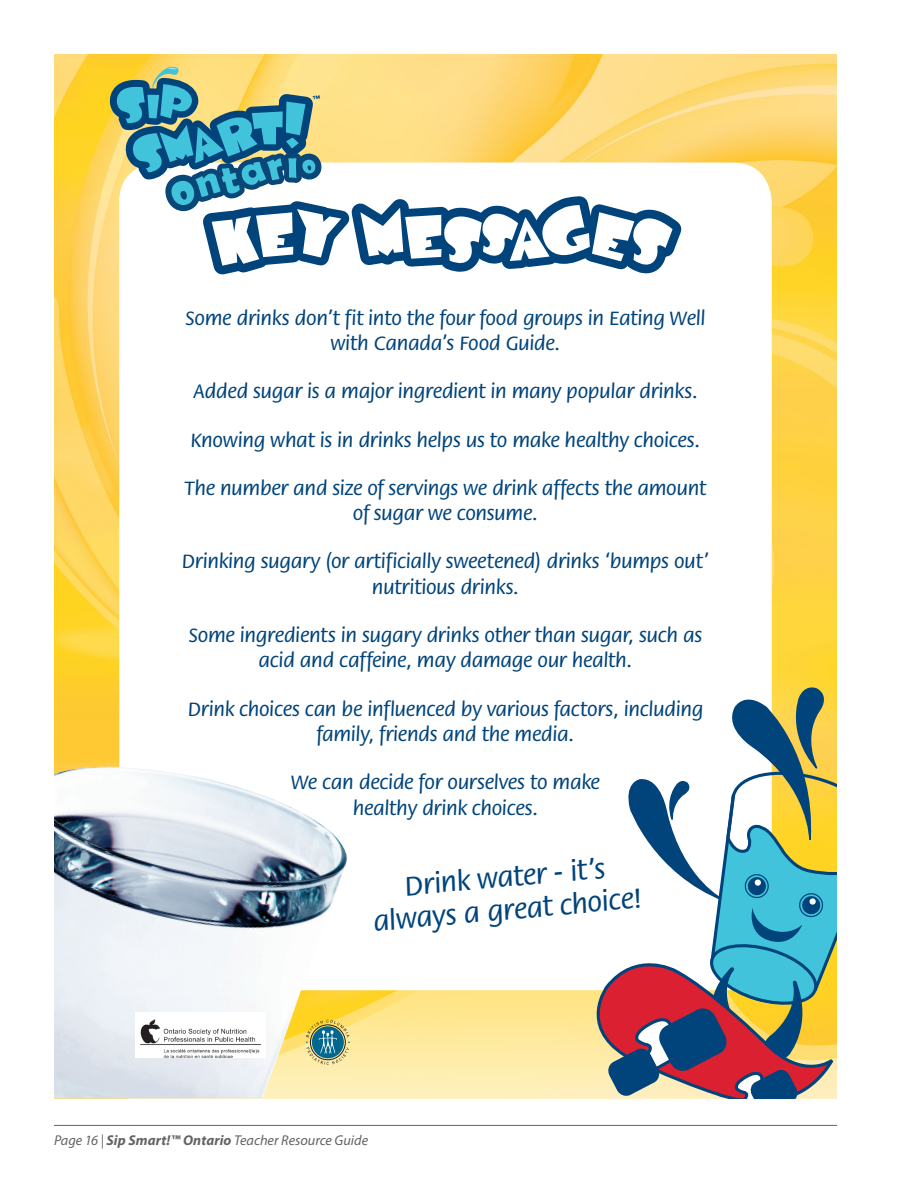
<style>
.page{position:relative;width:918px;height:1188px;background:#fff}
.page>*{position:absolute;margin:0;border:0;box-sizing:border-box;transform-origin:0 0}
.t1{font:29.55px/32.5px "Flora C";color:#00447b;text-align:center}
.t2{font:21.15px/25.3px "Flora C";letter-spacing:-.02em;color:#00447b;text-align:center}
.t3{font:italic 14.25px "Myriad Pro";color:#636366}
.s1{font-weight:700}
</style>
<div class="page">
<hr style="left:54px;top:1125px;width:783px;height:1px;background:#636366">
<img style="left:54px;top:54px;width:783px;height:403px">
<svg style="left:54px;top:457px;width:783px;height:310px"></svg>
<svg style="left:350px;top:990px;width:247px;height:108px"></svg>
<div style="left:119px;top:163px;width:653px;height:827px;background:#fff;border-radius:39px"></div>
<img style="left:54px;top:767px;width:296px;height:331px">
<svg style="left:597px;top:687px;width:240px;height:411px"></svg>
<div style="left:754px;top:879px;width:7px;height:7px;background:#fff;border-radius:3px"></div>
<svg style="left:306px;top:1020px;width:44px;height:45px"></svg>
<img style="left:135px;top:1012px;width:130px;height:46px">
<svg style="left:106px;top:66px;width:587px;height:211px"></svg>
<p class="t2" style="left:185px;top:306px;width:522px">Some drinks don’t fit into the four food groups in Eating Well with Canada’s Food Guide.</p>
<p class="t2" style="left:193px;top:380px;width:506px">Added sugar is a major ingredient in many popular drinks.</p>
<p class="t2" style="left:191px;top:428px;width:511px">Knowing what is in drinks helps us to make healthy choices.</p>
<p class="t2" style="left:185px;top:476px;width:523px">The number and size of servings we drink affects the amount of sugar we consume.</p>
<p class="t2" style="left:182px;top:550px;width:529px">Drinking sugary (or artificially sweetened) drinks ‘bumps out’ nutritious drinks.</p>
<p class="t2" style="left:189px;top:623px;width:515px">Some ingredients in sugary drinks other than sugar, such as acid and caffeine, may damage our health.</p>
<p class="t2" style="left:188px;top:697px;width:517px">Drink choices can be influenced by various factors, including family, friends and the media.</p>
<p class="t2" style="left:291px;top:770px;width:310px">We can decide for ourselves to make healthy drink choices.</p>
<p class="t1" style="left:369px;top:874px;width:272px;rotate:-5deg">Drink water - it’s always a great choice!</p>
<p class="t3" style="left:54px;top:1131px;width:316px">Page 16 | <span class="s1">Sip Smart!™ Ontario</span> Teacher Resource Guide</p>
</div>
